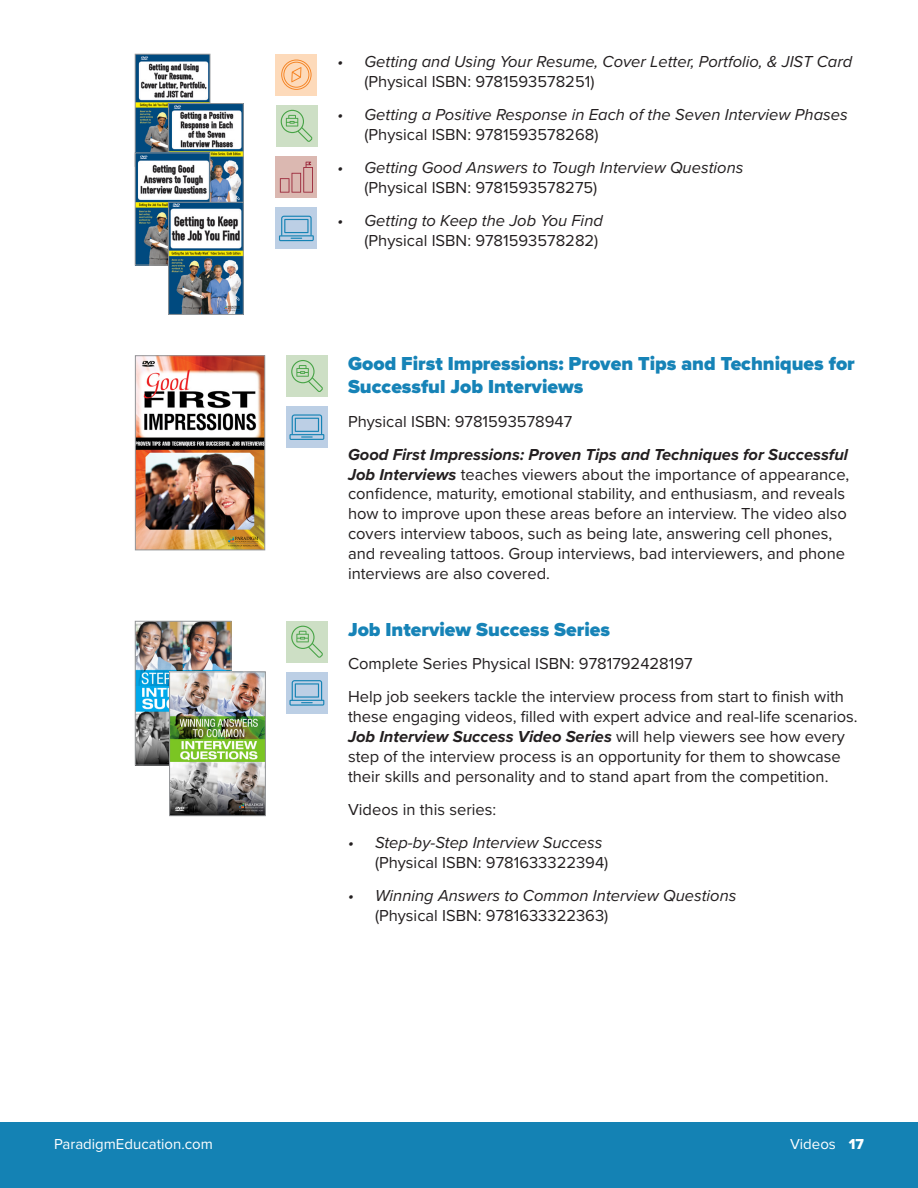
<style>
.page{position:relative;width:918px;height:1188px;background:#fff}
.page>*{position:absolute;margin:0;border:0;box-sizing:border-box;transform-origin:0 0}
.Heading_3{font:900 19.5px/23.4px "Proxima Nova";color:#1683b7}
.Body_Copy{font:16.5px/19.8px "Proxima Nova";color:#231f20}
.t1{font:italic 16.5px/19.8px "Proxima Nova";color:#231f20}
.t2{font:15px "Proxima Nova";color:#fff}
.s1{font-style:normal}
.s2{font-style:italic}
.s3{font-weight:700;font-style:italic}
.s4{font-family:"Proxima Nova Extrabld"}
</style>
<div class="page">
<img style="left:137px;top:56px;width:71px;height:97px">
<div style="left:135px;top:54px;width:75px;height:113px;border:1px solid #939598"></div>
<img style="left:170px;top:105px;width:72px;height:97px">
<div style="left:168px;top:103px;width:76px;height:113px;border:1px solid #939598"></div>
<img style="left:137px;top:155px;width:71px;height:108px">
<div style="left:135px;top:153px;width:75px;height:112px;border:1px solid #939598"></div>
<img style="left:170px;top:204px;width:72px;height:109px">
<div style="left:168px;top:202px;width:76px;height:113px;border:1px solid #939598"></div>
<div style="left:276px;top:54px;width:41px;height:41px;background:#fddaba"></div>
<svg style="left:281px;top:60px;width:31px;height:30px"></svg>
<div style="left:276px;top:208px;width:41px;height:41px;background:#bccfe5"></div>
<svg style="left:279px;top:216px;width:35px;height:25px"></svg>
<div style="left:276px;top:156px;width:41px;height:42px;background:#dbb8b1"></div>
<svg style="left:280px;top:162px;width:33px;height:31px"></svg>
<div style="left:276px;top:105px;width:41px;height:42px;background:#cddfc5"></div>
<svg style="left:281px;top:110px;width:32px;height:32px"></svg>
<div style="left:286px;top:407px;width:42px;height:41px;background:#bccfe5"></div>
<svg style="left:289px;top:414px;width:35px;height:26px"></svg>
<div style="left:286px;top:355px;width:42px;height:42px;background:#cddfc5"></div>
<svg style="left:291px;top:360px;width:32px;height:32px"></svg>
<img style="left:137px;top:357px;width:126px;height:191px">
<div style="left:135px;top:355px;width:130px;height:195px;border:1px solid #939598"></div>
<div style="left:286px;top:672px;width:42px;height:42px;background:#bccfe5"></div>
<svg style="left:289px;top:680px;width:35px;height:26px"></svg>
<div style="left:286px;top:621px;width:42px;height:41px;background:#cddfc5"></div>
<svg style="left:291px;top:626px;width:32px;height:32px"></svg>
<img style="left:137px;top:623px;width:92px;height:140px">
<div style="left:135px;top:621px;width:96px;height:144px;border:1px solid #939598"></div>
<img style="left:171px;top:674px;width:93px;height:140px">
<div style="left:169px;top:672px;width:97px;height:144px;border:1px solid #939598"></div>
<div style="left:0;top:1122px;width:918px;height:66px;background:#1482b4"></div>
<p class="t1" style="left:364px;top:51px;width:489px;text-indent:-27px">• Getting and Using Your Resume, Cover Letter, Portfolio, &amp; JIST Card <span class="s1">(Physical ISBN: 9781593578251)</span></p>
<p class="t1" style="left:364px;top:104px;width:485px;text-indent:-27px">• Getting a Positive Response in Each of the Seven Interview Phases <span class="s1">(Physical ISBN: 9781593578268)</span></p>
<p class="t1" style="left:364px;top:157px;width:381px;text-indent:-27px">• Getting Good Answers to Tough Interview Questions <span class="s1">(Physical ISBN: 9781593578275)</span></p>
<p class="Body_Copy" style="left:337px;top:210px;width:267px;text-align:right"><span class="s2">• Getting to Keep the Job You Find </span>(Physical ISBN: 9781593578282)</p>
<p class="Heading_3" style="left:348px;top:352px;width:508px">Good First Impressions: Proven Tips and Techniques for<br>Successful Job Interviews</p>
<p class="Body_Copy" style="left:348px;top:410px;width:226px">Physical ISBN: 9781593578947</p>
<p class="Body_Copy" style="left:348px;top:444px;width:503px"><span class="s3">Good First Impressions: Proven Tips and Techniques for Successful Job Interviews</span> teaches viewers about the importance of appearance, confidence, maturity, emotional stability, and enthusiasm, and reveals how to improve upon these areas before an interview. The video also covers interview taboos, such as being late, answering cell phones, and revealing tattoos. Group interviews, bad interviewers, and phone interviews are also covered.</p>
<p class="Heading_3" style="left:348px;top:617px;width:264px">Job Interview Success Series</p>
<p class="Body_Copy" style="left:348px;top:653px;width:346px">Complete Series Physical ISBN: 9781792428197</p>
<p class="Body_Copy" style="left:348px;top:686px;width:511px">Help job seekers tackle the interview process from start to finish with these engaging videos, filled with expert advice and real-life scenarios.<br><span class="s3">Job Interview Success Video Series</span> will help viewers see how every step of the interview process is an opportunity for them to showcase their skills and personality and to stand apart from the competition.</p>
<p class="Body_Copy" style="left:348px;top:799px;width:150px">Videos in this series:</p>
<p class="t1" style="left:375px;top:832px;width:235px;text-indent:-27px">• Step-by-Step Interview Success <span class="s1">(Physical ISBN: 9781633322394)</span></p>
<p class="t1" style="left:375px;top:885px;width:363px;text-indent:-27px">• Winning Answers to Common Interview Questions <span class="s1">(Physical ISBN: 9781633322363)</span></p>
<p class="t2" style="left:54px;top:1133px;width:160px">ParadigmEducation.com</p>
<p class="t2" style="left:790px;top:1133px;width:75px">Videos <span class="s4">17</span></p>
</div>
